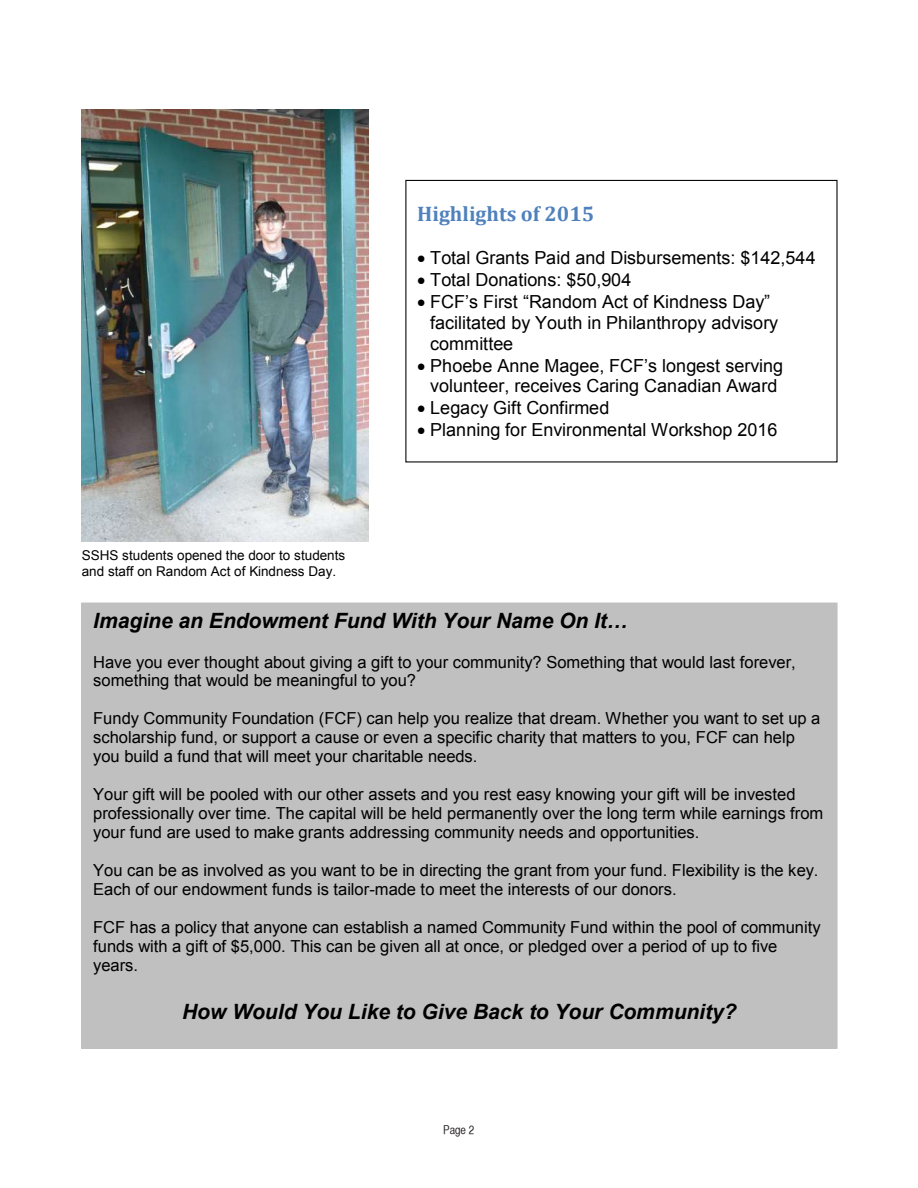
<style>
.page{position:relative;width:918px;height:1188px;background:#fff}
.page>*{position:absolute;margin:0;border:0;box-sizing:border-box;transform-origin:0 0}
.t1{font:italic 700 21px "Arial";letter-spacing:-.005em;color:#000}
.t2{font:700 21px "Cambria";color:#4f81bd}
.t3{font:18px/20.7px "Arial";color:#000}
.t4{font:16.5px/19px "Arial";color:#000}
.t5{font:13.5px/15.1px "Arial";letter-spacing:.005em;color:#000}
.t6{font:12px "Helvetica CY Plain";color:#231f20}
</style>
<div class="page">
<img style="left:81px;top:110px;width:288px;height:432px">
<div style="left:405px;top:180px;width:433px;height:282px;border:1px solid #000"></div>
<div style="left:82px;top:603px;width:755px;height:445px;background:#c0c0c0"></div>
<p class="t2" style="left:417px;top:199px;width:179px">Highlights of 2015</p>
<p class="t3" style="left:417px;top:248px;width:400px">• Total Grants Paid and Disbursements: $142,544</p>
<p class="t3" style="left:417px;top:270px;width:216px">• Total Donations: $50,904</p>
<p class="t3" style="left:430px;top:292px;width:350px;text-indent:-13px">• FCF’s First “Random Act of Kindness Day” facilitated by Youth in Philanthropy advisory committee</p>
<p class="t3" style="left:417px;top:355px;width:368px;text-align:center">• Phoebe Anne Magee, FCF’s longest serving volunteer, receives Caring Canadian Award</p>
<p class="t3" style="left:417px;top:398px;width:194px">• Legacy Gift Confirmed</p>
<p class="t3" style="left:417px;top:420px;width:362px">• Planning for Environmental Workshop 2016</p>
<p class="t5" style="left:82px;top:548px;width:265px">SSHS students opened the door to students and staff on Random Act of Kindness Day.</p>
<p class="t1" style="left:93px;top:609px;width:536px">Imagine an Endowment Fund With Your Name On It…</p>
<p class="t4" style="left:93px;top:652px;width:704px">Have you ever thought about giving a gift to your community? Something that would last forever, something that would be meaningful to you?</p>
<p class="t4" style="left:93px;top:709px;width:729px">Fundy Community Foundation (FCF) can help you realize that dream. Whether you want to set up a scholarship fund, or support a cause or even a specific charity that matters to you, FCF can help you build a fund that will meet your charitable needs.</p>
<p class="t4" style="left:93px;top:785px;width:731px">Your gift will be pooled with our other assets and you rest easy knowing your gift will be invested professionally over time. The capital will be held permanently over the long term while earnings from your fund are used to make grants addressing community needs and opportunities.</p>
<p class="t4" style="left:93px;top:861px;width:727px">You can be as involved as you want to be in directing the grant from your fund. Flexibility is the key.<br>Each of our endowment funds is tailor-made to meet the interests of our donors.</p>
<p class="t4" style="left:93px;top:918px;width:729px">FCF has a policy that anyone can establish a named Community Fund within the pool of community funds with a gift of $5,000. This can be given all at once, or pledged over a period of up to five years.</p>
<p class="t1" style="left:182px;top:1000px;width:556px">How Would You Like to Give Back to Your Community?</p>
<p class="t6" style="left:443px;top:1123px;width:33px">Page 2</p>
</div>
